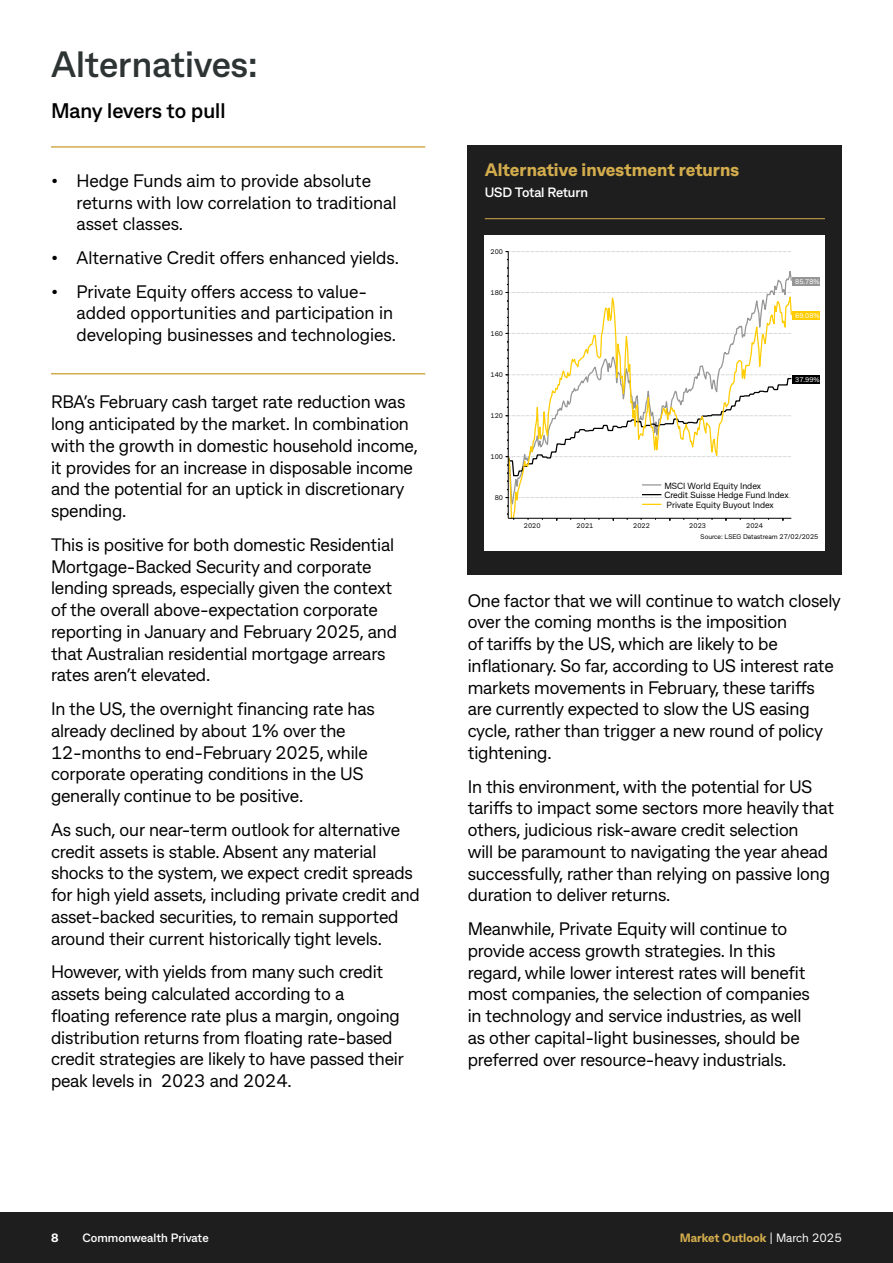
<style>
.page{position:relative;width:893px;height:1263px;background:#fff}
.page>*{position:absolute;margin:0;border:0;box-sizing:border-box;transform-origin:0 0}
.t1{font:700 36.3px "CBA Beacon Sans";color:#2e3434}
.H3_-_Sub{font:700 21px "CBA Beacon Sans";color:#000}
.t2{font:18px/21.8px "CBA Beacon Sans";letter-spacing:-.01em;color:#000}
.t3{font:800 18px "CBA Beacon Sans";color:#d2ac4d}
.H5_-_Sub{font:700 13.5px "CBA Beacon Sans";letter-spacing:-.015em;color:#fff}
.t4{font:800 12px "CBA Beacon Sans";color:#d2ac4d}
.t5{font:700 12px "CBA Beacon Sans";color:#fff}
.t6{font:800 12px "CBA Beacon Sans";color:#fff}
.t7{font:8.85px/9.8px "CBA Beacon Sans";color:#000}
.t8{font:6.75px "CBA Beacon Sans";color:#000}
.t9{font:6.75px "CBA Beacon Sans";color:#fff}
.s1{font-weight:400;color:#fff}
</style>
<div class="page">
<hr style="left:51px;top:146px;width:374px;height:2px;background:#d2ac4d">
<hr style="left:51px;top:373px;width:374px;height:1px;background:#d2ac4d">
<div style="left:468px;top:146px;width:374px;height:429px;background:#1e1e1e"></div>
<hr style="left:485px;top:218px;width:340px;height:1px;background:#d2ac4d">
<div style="left:485px;top:236px;width:340px;height:315px;background:#fff"></div>
<svg style="left:510px;top:288px;width:281px;height:230px"></svg>
<hr style="left:508px;top:518px;width:283px;height:1px;background:#000">
<hr style="left:508px;top:252px;width:1px;height:266px;background:#000">
<svg style="left:506px;top:333px;width:285px;height:1px"></svg>
<svg style="left:506px;top:292px;width:285px;height:1px"></svg>
<svg style="left:506px;top:251px;width:285px;height:1px"></svg>
<svg style="left:507px;top:514px;width:7px;height:5px"></svg>
<div style="left:792px;top:277px;width:28px;height:9px;background:#969696"></div>
<div style="left:792px;top:375px;width:28px;height:9px;background:#000"></div>
<div style="left:792px;top:311px;width:28px;height:9px;background:#fc0"></div>
<svg style="left:506px;top:374px;width:285px;height:124px"></svg>
<svg style="left:642px;top:504px;width:19px;height:1px"></svg>
<div style="left:0;top:1212px;width:893px;height:51px;background:#1e1e1e"></div>
<h2 class="t1" style="left:51px;top:40px;width:209px">Alternatives:</h2>
<h3 class="H3_-_Sub" style="left:51px;top:96px;width:176px">Many levers to pull</h3>
<p class="t2" style="left:77px;top:169px;width:322px;text-indent:-26px">• Hedge Funds aim to provide absolute returns with low correlation to traditional asset classes.</p>
<p class="t2" style="left:51px;top:246px;width:349px">• Alternative Credit offers enhanced yields.</p>
<p class="t2" style="left:77px;top:280px;width:321px;text-indent:-26px">• Private Equity offers access to value&shy;added opportunities and participation in developing businesses and technologies.</p>
<p class="t2" style="left:51px;top:390px;width:368px">RBA’s February cash target rate reduction was long anticipated by the market. In combination with the growth in domestic household income, it provides for an increase in disposable income and the potential for an uptick in discretionary spending.</p>
<p class="t2" style="left:51px;top:533px;width:347px">This is positive for both domestic Residential Mortgage-Backed Security and corporate lending spreads, especially given the context of the overall above-expectation corporate reporting in January and February 2025, and that Australian residential mortgage arrears rates aren’t elevated.</p>
<p class="t2" style="left:51px;top:697px;width:325px">In the US, the overnight financing rate has already declined by about 1% over the 12-months to end-February 2025, while corporate operating conditions in the US generally continue to be positive.</p>
<p class="t2" style="left:51px;top:818px;width:370px">As such, our near-term outlook for alternative credit assets is stable. Absent any material shocks to the system, we expect credit spreads for high yield assets, including private credit and asset-backed securities, to remain supported around their current historically tight levels.</p>
<p class="t2" style="left:51px;top:960px;width:355px">However, with yields from many such credit assets being calculated according to a floating reference rate plus a margin, ongoing distribution returns from floating rate-based credit strategies are likely to have passed their peak levels in 2023 and 2024.</p>
<h4 class="t3" style="left:485px;top:157px;width:256px">Alternative investment returns</h4>
<h5 class="H5_-_Sub" style="left:485px;top:184px;width:105px">USD Total Return</h5>
<p class="t8" style="left:490px;top:247px;width:14px">200</p>
<p class="t8" style="left:490px;top:288px;width:14px">180</p>
<p class="t8" style="left:490px;top:329px;width:14px">160</p>
<p class="t8" style="left:490px;top:370px;width:14px">140</p>
<p class="t8" style="left:490px;top:411px;width:14px">120</p>
<p class="t8" style="left:490px;top:452px;width:14px">100</p>
<p class="t8" style="left:495px;top:493px;width:10px">80</p>
<p class="t9" style="left:795px;top:277px;width:26px">85.78%</p>
<p class="t9" style="left:795px;top:311px;width:26px">69.08%</p>
<p class="t9" style="left:795px;top:375px;width:26px">37.99%</p>
<p class="t7" style="left:664px;top:480px;width:126px">MSCI World Equity Index<br>Credit Suisse Hedge Fund Index<br>Private Equity Buyout Index</p>
<p class="t8" style="left:524px;top:521px;width:18px">2020</p>
<p class="t8" style="left:577px;top:521px;width:18px">2021</p>
<p class="t8" style="left:633px;top:521px;width:18px">2022</p>
<p class="t8" style="left:689px;top:521px;width:18px">2023</p>
<p class="t8" style="left:746px;top:521px;width:18px">2024</p>
<p class="t8" style="left:701px;top:532px;width:119px">Source: LSEG Datastream 27/02/2025</p>
<p class="t2" style="left:468px;top:589px;width:374px">One factor that we will continue to watch closely over the coming months is the imposition<br>of tariffs by the US, which are likely to be inflationary. So far, according to US interest rate markets movements in February, these tariffs are currently expected to slow the US easing cycle, rather than trigger a new round of policy tightening.</p>
<p class="t2" style="left:468px;top:775px;width:368px">In this environment, with the potential for US tariffs to impact some sectors more heavily that others, judicious risk-aware credit selection<br>will be paramount to navigating the year ahead successfully, rather than relying on passive long duration to deliver returns.</p>
<p class="t2" style="left:468px;top:917px;width:344px">Meanwhile, Private Equity will continue to provide access growth strategies. In this regard, while lower interest rates will benefit most companies, the selection of companies in technology and service industries, as well as other capital-light businesses, should be preferred over resource-heavy industrials.</p>
<p class="t6" style="left:51px;top:1229px;width:9px">8</p>
<p class="t5" style="left:83px;top:1229px;width:128px">Commonwealth Private</p>
<p class="t4" style="left:680px;top:1229px;width:164px">Market Outlook <span class="s1">| March 2025</span></p>
</div>
